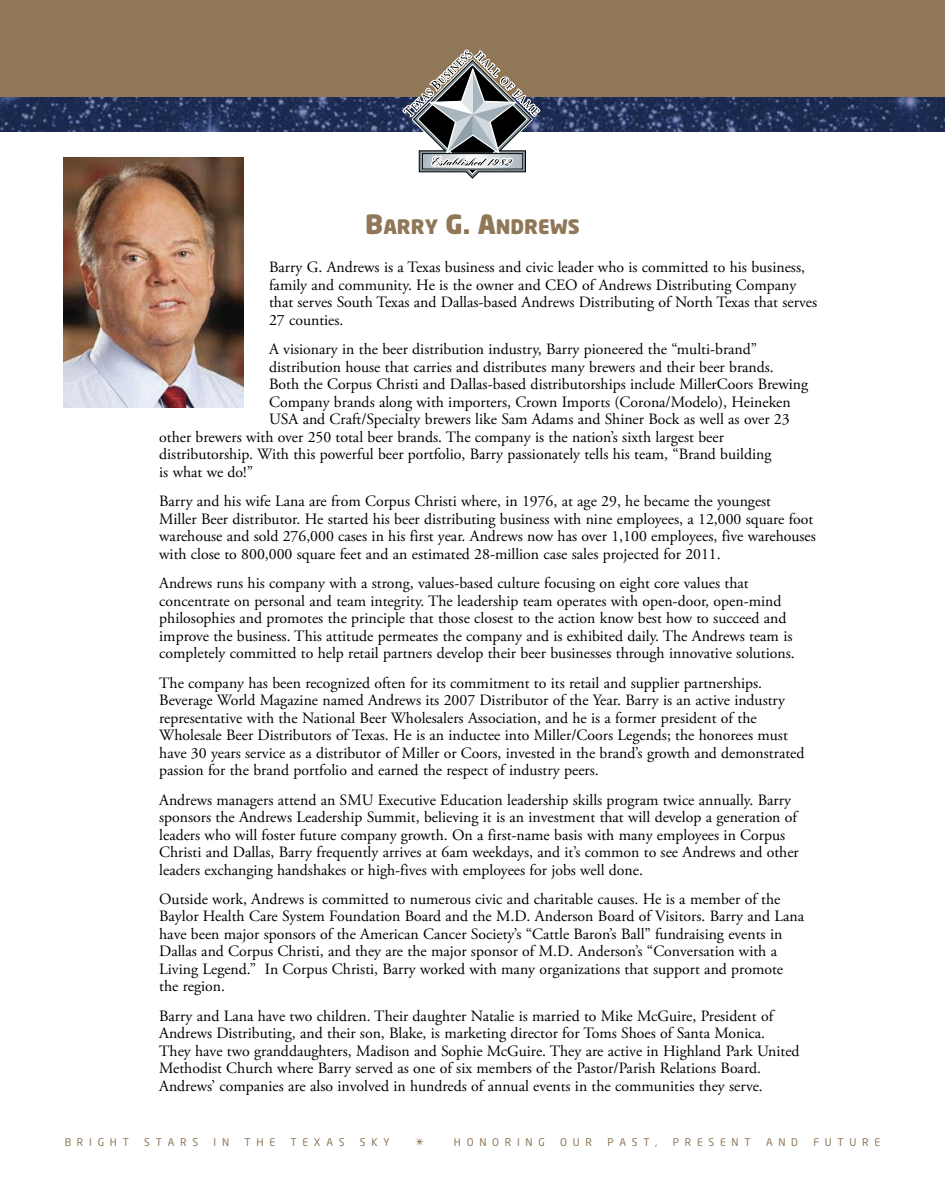
<style>
.page{position:relative;width:945px;height:1197px;background:#fff}
.page>*{position:absolute;margin:0;border:0;box-sizing:border-box;transform-origin:0 0}
.t1{font:900 19.6px "Neo Sans";color:#8f7758}
.t2{font:15.75px/17.5px "Adobe Garamond Pro";color:#000}
.t3{font:10.5px "Neo Sans";letter-spacing:.545em;color:#8f7758}
.s1{font-size:26.25px}
</style>
<div class="page">
<img style="left:0;top:97px;width:945px;height:35px">
<div style="left:0;top:0;width:945px;height:97px;background:#8f7758"></div>
<img style="left:63px;top:158px;width:180px;height:250px">
<svg style="left:400px;top:49px;width:143px;height:130px"></svg>
<p class="t1" style="left:365px;top:219px;width:216px"><span class="s1">B</span>ARRY <span class="s1">G. A</span>NDREWS</p>
<p class="t2" style="left:269px;top:260px;width:550px">Barry G. Andrews is a Texas business and civic leader who is committed to his business, family and community. He is the owner and CEO of Andrews Distributing Company that serves South Texas and Dallas-based Andrews Distributing of North Texas that serves 27 counties.</p>
<p class="t2" style="left:269px;top:342px;width:489px">A visionary in the beer distribution industry, Barry pioneered the “multi-brand”</p>
<p class="t2" style="left:269px;top:359px;width:506px">distribution house that carries and distributes many brewers and their beer brands.</p>
<p class="t2" style="left:269px;top:377px;width:541px">Both the Corpus Christi and Dallas-based distributorships include MillerCoors Brewing</p>
<p class="t2" style="left:269px;top:394px;width:523px">Company brands along with importers, Crown Imports (Corona/Modelo), Heineken</p>
<p class="t2" style="left:269px;top:412px;width:522px">USA and Craft/Specialty brewers like Sam Adams and Shiner Bock as well as over 23</p>
<p class="t2" style="left:159px;top:429px;width:566px">other brewers with over 250 total beer brands. The company is the nation’s sixth largest beer</p>
<p class="t2" style="left:159px;top:447px;width:614px">distributorship. With this powerful beer portfolio, Barry passionately tells his team, “Brand building</p>
<p class="t2" style="left:159px;top:464px;width:95px">is what we do!”</p>
<p class="t2" style="left:159px;top:494px;width:658px">Barry and his wife Lana are from Corpus Christi where, in 1976, at age 29, he became the youngest<br>Miller Beer distributor. He started his beer distributing business with nine employees, a 12,000 square foot warehouse and sold 276,000 cases in his first year. Andrews now has over 1,100 employees, five warehouses with close to 800,000 square feet and an estimated 28-million case sales projected for 2011.</p>
<p class="t2" style="left:159px;top:576px;width:637px">Andrews runs his company with a strong, values-based culture focusing on eight core values that concentrate on personal and team integrity. The leadership team operates with open-door, open-mind philosophies and promotes the principle that those closest to the action know best how to succeed and improve the business. This attitude permeates the company and is exhibited daily. The Andrews team is completely committed to help retail partners develop their beer businesses through innovative solutions.</p>
<p class="t2" style="left:159px;top:675px;width:647px">The company has been recognized often for its commitment to its retail and supplier partnerships.<br>Beverage World Magazine named Andrews its 2007 Distributor of the Year. Barry is an active industry representative with the National Beer Wholesalers Association, and he is a former president of the Wholesale Beer Distributors of Texas. He is an inductee into Miller/Coors Legends; the honorees must have 30 years service as a distributor of Miller or Coors, invested in the brand’s growth and demonstrated passion for the brand portfolio and earned the respect of industry peers.</p>
<p class="t2" style="left:159px;top:792px;width:641px">Andrews managers attend an SMU Executive Education leadership skills program twice annually. Barry sponsors the Andrews Leadership Summit, believing it is an investment that will develop a generation of leaders who will foster future company growth. On a first-name basis with many employees in Corpus Christi and Dallas, Barry frequently arrives at 6am weekdays, and it’s common to see Andrews and other leaders exchanging handshakes or high-fives with employees for jobs well done.</p>
<p class="t2" style="left:159px;top:892px;width:646px">Outside work, Andrews is committed to numerous civic and charitable causes. He is a member of the Baylor Health Care System Foundation Board and the M.D. Anderson Board of Visitors. Barry and Lana have been major sponsors of the American Cancer Society’s “Cattle Baron’s Ball” fundraising events in Dallas and Corpus Christi, and they are the major sponsor of M.D. Anderson’s “Conversation with a Living Legend.” In Corpus Christi, Barry worked with many organizations that support and promote the region.</p>
<p class="t2" style="left:159px;top:1009px;width:642px">Barry and Lana have two children. Their daughter Natalie is married to Mike McGuire, President of Andrews Distributing, and their son, Blake, is marketing director for Toms Shoes of Santa Monica.<br>They have two granddaughters, Madison and Sophie McGuire. They are active in Highland Park United Methodist Church where Barry served as one of six members of the Pastor/Parish Relations Board.<br>Andrews’ companies are also involved in hundreds of annual events in the communities they serve.</p>
<p class="t3" style="left:65px;top:1139px;width:66px">BRIGHT</p>
<p class="t3" style="left:144px;top:1139px;width:55px">STARS</p>
<p class="t3" style="left:214px;top:1139px;width:17px">I N</p>
<p class="t3" style="left:245px;top:1139px;width:32px">THE</p>
<p class="t3" style="left:291px;top:1139px;width:56px">TEXAS</p>
<p class="t3" style="left:360px;top:1139px;width:31px">SKY</p>
<p class="t3" style="left:454px;top:1139px;width:93px">HONORING</p>
<p class="t3" style="left:560px;top:1139px;width:33px">OUR</p>
<p class="t3" style="left:608px;top:1139px;width:51px">PAST,</p>
<p class="t3" style="left:673px;top:1139px;width:79px">PRESENT</p>
<p class="t3" style="left:766px;top:1139px;width:33px">AND</p>
<p class="t3" style="left:813px;top:1139px;width:68px">FUTURE</p>
</div>
